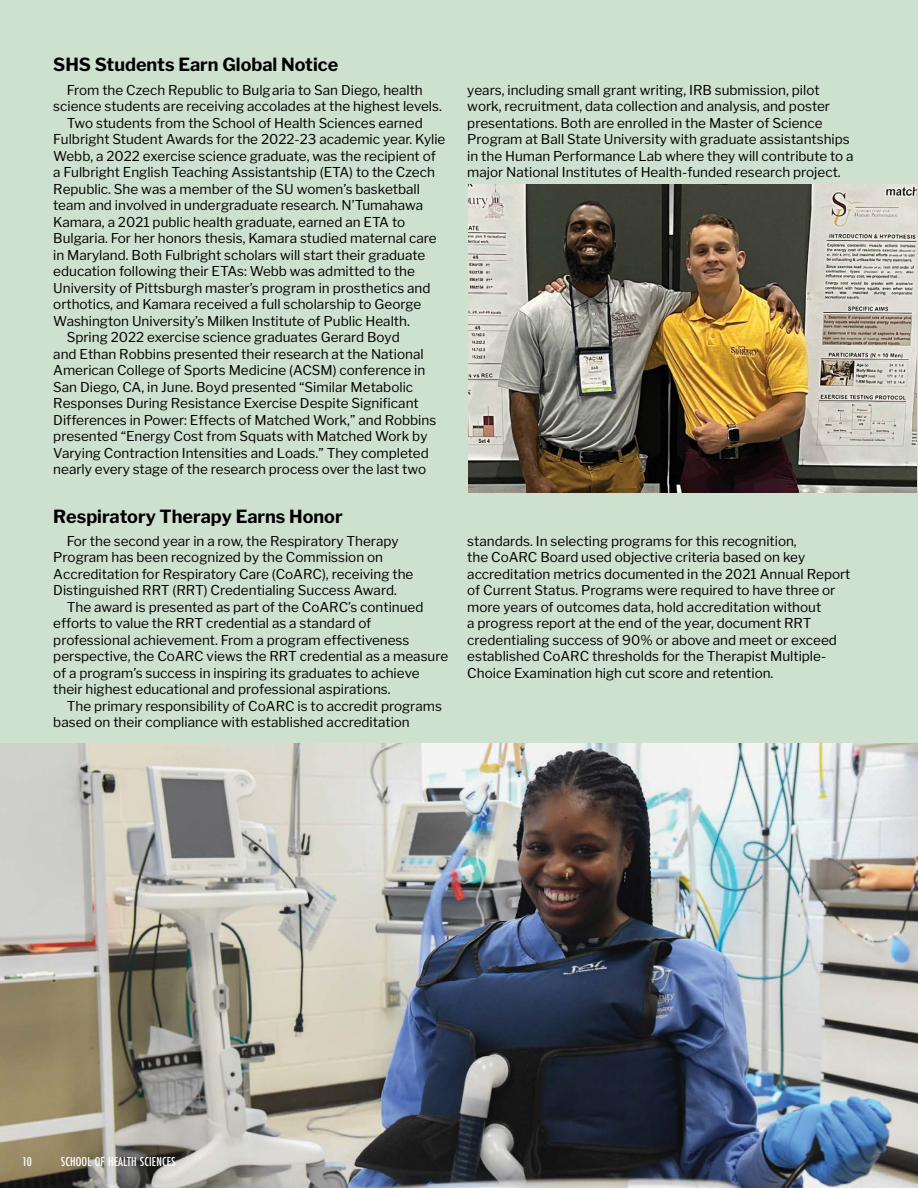
<style>
.page{position:relative;width:918px;height:1188px;background:#cee0ce}
.page>*{position:absolute;margin:0;border:0;box-sizing:border-box;transform-origin:0 0}
.Body_Header__Level_2{font:700 18px "Libre Franklin";color:#000}
.Body_Text_indent{font:13.5px/16.5px "Libre Franklin";color:#000}
.Page_Info{font:500 13.5px "Futura PT Cond";letter-spacing:.01em;color:#fff}
.PAGE___WHITE{font:500 13.5px "Futura PT Cond";color:#fff}
</style>
<div class="page">
<img style="left:0;top:744px;width:917px;height:444px">
<img style="left:468px;top:185px;width:448px;height:307px">
<p class="Body_Header__Level_2" style="left:53px;top:54px;width:286px">SHS Students Earn Global Notice</p>
<p class="Body_Text_indent" style="left:53px;top:81px;width:390px;text-align:center">From the Czech Republic to Bulgaria to San Diego, health science students are receiving accolades at the highest levels.</p>
<p class="Body_Text_indent" style="left:53px;top:114px;width:394px;text-indent:14px">Two students from the School of Health Sciences earned Fulbright Student Awards for the 2022-23 academic year. Kylie Webb, a 2022 exercise science graduate, was the recipient of a Fulbright English Teaching Assistantship (ETA) to the Czech Republic. She was a member of the SU women’s basketball team and involved in undergraduate research. N’Tumahawa Kamara, a 2021 public health graduate, earned an ETA to Bulgaria. For her honors thesis, Kamara studied maternal care in Maryland. Both Fulbright scholars will start their graduate education following their ETAs: Webb was admitted to the University of Pittsburgh master’s program in prosthetics and orthotics, and Kamara received a full scholarship to George Washington University’s Milken Institute of Public Health.</p>
<p class="Body_Text_indent" style="left:53px;top:329px;width:385px;text-indent:14px">Spring 2022 exercise science graduates Gerard Boyd<br>and Ethan Robbins presented their research at the National American College of Sports Medicine (ACSM) conference in San Diego, CA, in June. Boyd presented “Similar Metabolic Responses During Resistance Exercise Despite Significant Differences in Power: Effects of Matched Work,” and Robbins presented “Energy Cost from Squats with Matched Work by Varying Contraction Intensities and Loads.” They completed nearly every stage of the research process over the last two</p>
<p class="Body_Header__Level_2" style="left:53px;top:505px;width:291px">Respiratory Therapy Earns Honor</p>
<p class="Body_Text_indent" style="left:53px;top:533px;width:362px;text-indent:14px">For the second year in a row, the Respiratory Therapy Program has been recognized by the Commission on Accreditation for Respiratory Care (CoARC), receiving the Distinguished RRT (RRT) Credentialing Success Award.</p>
<p class="Body_Text_indent" style="left:53px;top:599px;width:396px;text-indent:14px">The award is presented as part of the CoARC’s continued efforts to value the RRT credential as a standard of professional achievement. From a program effectiveness perspective, the CoARC views the RRT credential as a measure of a program’s success in inspiring its graduates to achieve their highest educational and professional aspirations.</p>
<p class="Body_Text_indent" style="left:53px;top:698px;width:390px;text-indent:14px">The primary responsibility of CoARC is to accredit programs based on their compliance with established accreditation</p>
<p class="Body_Text_indent" style="left:467px;top:81px;width:388px">years, including small grant writing, IRB submission, pilot work, recruitment, data collection and analysis, and poster presentations. Both are enrolled in the Master of Science Program at Ball State University with graduate assistantships in the Human Performance Lab where they will contribute to a major National Institutes of Health-funded research project.</p>
<p class="Body_Text_indent" style="left:467px;top:533px;width:385px">standards. In selecting programs for this recognition,<br>the CoARC Board used objective criteria based on key accreditation metrics documented in the 2021 Annual Report of Current Status. Programs were required to have three or more years of outcomes data, hold accreditation without<br>a progress report at the end of the year, document RRT credentialing success of 90% or above and meet or exceed established CoARC thresholds for the Therapist Multiple-Choice Examination high cut score and retention.</p>
<p class="PAGE___WHITE" style="left:22px;top:1154px;width:11px">10</p>
<p class="Page_Info" style="left:61px;top:1154px;width:116px">SCHOOL OF HEALTH SCIENCES</p>
</div>
